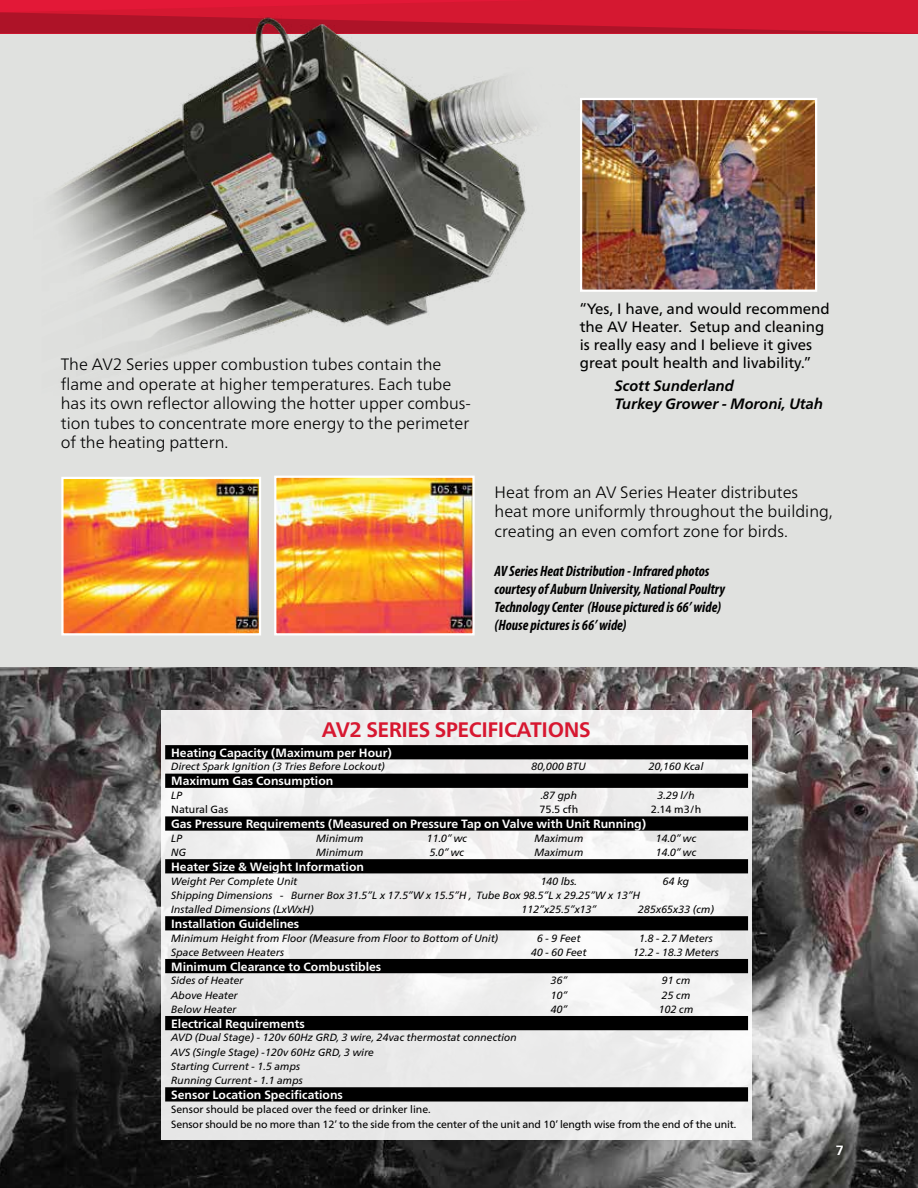
<style>
.page{position:relative;width:918px;height:1188px;background:#e0e1df}
.page>*{position:absolute;margin:0;border:0;box-sizing:border-box;transform-origin:0 0}
.t1{font:700 21px "Frutiger Neue LTW1 G";letter-spacing:-.02em;color:#d71730}
.t2{font:300 16.5px/19.5px "Frutiger Neue LTW1 G";color:#000}
.t3{font:italic 700 condensed 15px/18px "Myriad Pro";color:#000}
.t4{font:15px/18px "Frutiger Neue LTW1 G";color:#000}
.t5{font:italic 700 15px/18px "Frutiger Neue LTW1 G";color:#000}
.t6{font:700 13.5px "Frutiger Neue LTW1 G";color:#fff}
.t7{font:700 12px "Frutiger Neue LTW1 G";color:#fff}
.t8{font:italic 10.5px/14.2px "Frutiger Neue LTW1 G";color:#000}
.t9{font:10.5px/15.1px "Frutiger Neue LTW1 G";letter-spacing:-.01em;color:#000}
</style>
<div class="page">
<svg style="left:0;top:0;width:918px;height:33px;background:#d01730"></svg>
<img style="left:0;top:668px;width:918px;height:520px">
<img style="left:1px;top:0;width:602px;height:355px">
<img style="left:583px;top:101px;width:231px;height:188px">
<div style="left:580px;top:98px;width:237px;height:194px;border:2px solid #fff"></div>
<div style="left:161px;top:710px;width:590px;height:429px;background:#ecebeb"></div>
<img style="left:64px;top:480px;width:194px;height:152px">
<div style="left:61px;top:477px;width:200px;height:158px;border:2px solid #fff"></div>
<img style="left:277px;top:479px;width:195px;height:153px">
<div style="left:274px;top:476px;width:201px;height:159px;border:2px solid #fff"></div>
<svg style="left:165px;top:745px;width:583px;height:357px"></svg>
<h2 class="t2" style="left:61px;top:354px;width:412px">The AV2 Series upper combustion tubes contain the flame and operate at higher temperatures. Each tube has its own reflector allowing the hotter upper combus&shy;tion tubes to concentrate more energy to the perimeter of the heating pattern.</h2>
<h3 class="t4" style="left:580px;top:300px;width:252px">“Yes, I have, and would recommend the AV Heater. Setup and cleaning is really easy and I believe it gives great poult health and livability.”</h3>
<h3 class="t5" style="left:615px;top:377px;width:210px">Scott Sunderland<br>Turkey Grower - Moroni, Utah</h3>
<h2 class="t2" style="left:495px;top:482px;width:340px">Heat from an AV Series Heater distributes heat more uniformly throughout the building, creating an even comfort zone for birds.</h2>
<h3 class="t3" style="left:495px;top:562px;width:232px">AV Series Heat Distribution - Infrared photos courtesy of Auburn University, National Poultry Technology Center (House pictured is 66’ wide) (House pictures is 66’ wide)</h3>
<h1 class="t1" style="left:322px;top:717px;width:270px">AV2 SERIES SPECIFICATIONS</h1>
<p class="t7" style="left:171px;top:746px;width:222px">Heating Capacity (Maximum per Hour)</p>
<p class="t8" style="left:171px;top:760px;width:215px">Direct Spark Ignition (3 Tries Before Lockout)</p>
<p class="t8" style="left:532px;top:760px;width:56px">80,000 BTU</p>
<p class="t8" style="left:649px;top:760px;width:56px">20,160 Kcal</p>
<p class="t7" style="left:171px;top:774px;width:164px">Maximum Gas Consumption</p>
<p class="t8" style="left:171px;top:788px;width:13px">LP</p>
<p class="t8" style="left:541px;top:788px;width:38px">.87 gph</p>
<p class="t8" style="left:658px;top:788px;width:39px">3.29 l/h</p>
<p class="t9" style="left:171px;top:802px;width:59px">Natural Gas</p>
<p class="t9" style="left:540px;top:802px;width:40px">75.5 cfh</p>
<p class="t9" style="left:651px;top:802px;width:52px">2.14 m3/h</p>
<p class="t7" style="left:171px;top:817px;width:476px">Gas Pressure Requirements (Measured on Pressure Tap on Valve with Unit Running)</p>
<p class="t8" style="left:171px;top:831px;width:13px">LP</p>
<p class="t8" style="left:316px;top:831px;width:49px">Minimum</p>
<p class="t8" style="left:427px;top:831px;width:42px">11.0” wc</p>
<p class="t8" style="left:534px;top:831px;width:51px">Maximum</p>
<p class="t8" style="left:656px;top:831px;width:42px">14.0” wc</p>
<p class="t8" style="left:171px;top:845px;width:17px">NG</p>
<p class="t8" style="left:316px;top:845px;width:49px">Minimum</p>
<p class="t8" style="left:430px;top:845px;width:36px">5.0” wc</p>
<p class="t8" style="left:534px;top:845px;width:51px">Maximum</p>
<p class="t8" style="left:656px;top:845px;width:42px">14.0” wc</p>
<p class="t7" style="left:171px;top:860px;width:194px">Heater Size &amp; Weight Information</p>
<p class="t8" style="left:171px;top:874px;width:128px">Weight Per Complete Unit</p>
<p class="t8" style="left:541px;top:874px;width:38px">140 lbs.</p>
<p class="t8" style="left:663px;top:874px;width:28px">64 kg</p>
<p class="t8" style="left:171px;top:888px;width:471px">Shipping Dimensions - Burner Box 31.5”L x 17.5”W x 15.5”H , Tube Box 98.5”L x 29.25”W x 13”H<br>Installed Dimensions (LxWxH)</p>
<p class="t8" style="left:522px;top:902px;width:76px">112”x25.5”x13”</p>
<p class="t8" style="left:638px;top:902px;width:77px">285x65x33 (cm)</p>
<p class="t7" style="left:171px;top:917px;width:130px">Installation Guidelines</p>
<p class="t8" style="left:171px;top:931px;width:329px">Minimum Height from Floor (Measure from Floor to Bottom of Unit)</p>
<p class="t8" style="left:537px;top:931px;width:45px">6 - 9 Feet</p>
<p class="t8" style="left:639px;top:931px;width:75px">1.8 - 2.7 Meters</p>
<p class="t8" style="left:171px;top:945px;width:115px">Space Between Heaters</p>
<p class="t8" style="left:531px;top:945px;width:57px">40 - 60 Feet</p>
<p class="t8" style="left:633px;top:945px;width:87px">12.2 - 18.3 Meters</p>
<p class="t7" style="left:171px;top:959px;width:212px">Minimum Clearance to Combustibles</p>
<p class="t8" style="left:171px;top:974px;width:74px">Sides of Heater</p>
<p class="t8" style="left:551px;top:974px;width:18px">36”</p>
<p class="t8" style="left:662px;top:974px;width:30px">91 cm</p>
<p class="t8" style="left:171px;top:988px;width:68px">Above Heater</p>
<p class="t8" style="left:551px;top:988px;width:18px">10”</p>
<p class="t8" style="left:662px;top:988px;width:30px">25 cm</p>
<p class="t8" style="left:171px;top:1002px;width:67px">Below Heater</p>
<p class="t8" style="left:551px;top:1002px;width:18px">40”</p>
<p class="t8" style="left:659px;top:1002px;width:36px">102 cm</p>
<p class="t7" style="left:171px;top:1016px;width:135px">Electrical Requirements</p>
<p class="t8" style="left:171px;top:1031px;width:347px">AVD (Dual Stage) - 120v 60Hz GRD, 3 wire, 24vac thermostat connection AVS (Single Stage) -120v 60Hz GRD, 3 wire<br>Starting Current - 1.5 amps<br>Running Current - 1.1 amps</p>
<p class="t7" style="left:171px;top:1088px;width:173px">Sensor Location Specifications</p>
<p class="t9" style="left:171px;top:1101px;width:567px">Sensor should be placed over the feed or drinker line.<br>Sensor should be no more than 12’ to the side from the center of the unit and 10’ length wise from the end of the unit.</p>
<p class="t6" style="left:836px;top:1142px;width:10px">7</p>
</div>
